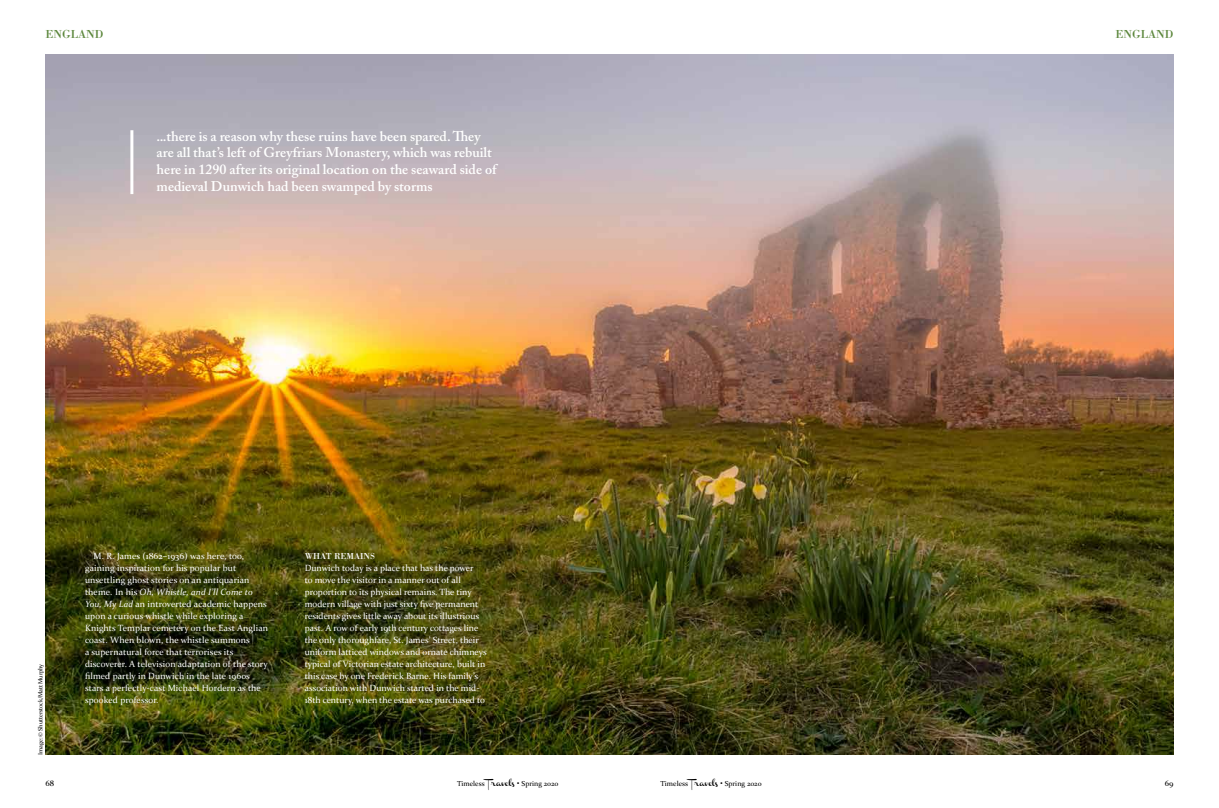
<style>
.page{position:relative;width:1219px;height:808px;background:#fff}
.page>*{position:absolute;margin:0;border:0;box-sizing:border-box;transform-origin:0 0}
.t1{font:600 14px/16.8px "Adobe Caslon Pro";color:#fff}
.t2{font:12px "Bodoni Std";color:#5c873c}
.t3{font:9px/12px "Constantia";color:#fff}
.t4{font:9px "Bodoni Std";color:#fff}
.t5{font:8px "Constantia";color:#000}
.t6{font:7.2px "Constantia";color:#000}
.t7{font:6px "Constantia";letter-spacing:-.02em;color:#000}
.s1{font-style:italic}
.s2{font-family:"Channel";font-size:6px}
.s3{font-size:8px}
</style>
<div class="page">
<img style="left:45px;top:54px;width:1129px;height:701px">
<hr style="left:130px;top:130px;width:3px;height:64px;background:#fff">
<h2 class="t2" style="left:45px;top:27px;width:59px">ENGLAND</h2>
<h2 class="t2" style="left:1116px;top:27px;width:59px">ENGLAND</h2>
<h1 class="t1" style="left:157px;top:127px;width:341px">...there is a reason why these ruins have been spared. They are all that’s left of Greyfriars Monastery, which was rebuilt here in 1290 after its original location on the seaward side of medieval Dunwich had been swamped by storms</h1>
<p class="t7" style="left:36px;top:755px;width:93px;rotate:-90deg">Image: <span class="s1">©</span> Shutterstock/Matt Murphy</p>
<p class="t3" style="left:85px;top:550px;width:184px;text-indent:9px">M. R. James (1862–1936) was here, too, gaining inspiration for his popular but unsettling ghost stories on an antiquarian theme. In his <span class="s1">Oh, Whistle, and I’ll Come to You, My Lad</span> an introverted academic happens upon a curious whistle while exploring a Knights Templar cemetery on the East Anglian coast. When blown, the whistle summons<br>a supernatural force that terrorises its discoverer. A television adaptation of the story filmed partly in Dunwich in the late 1960s stars a perfectly-cast Michael Hordern as the spooked professor.</p>
<p class="t4" style="left:305px;top:551px;width:72px">WHAT REMAINS</p>
<p class="t3" style="left:305px;top:562px;width:184px">Dunwich today is a place that has the power<br>to move the visitor in a manner out of all proportion to its physical remains. The tiny modern village with just sixty five permanent residents gives little away about its illustrious past. A row of early 19th century cottages line the only thoroughfare, St. James’ Street, their uniform latticed windows and ornate chimneys typical of Victorian estate architecture, built in this case by one Frederick Barne. His family’s association with Dunwich started in the mid-18th century, when the estate was purchased to</p>
<p class="t5" style="left:45px;top:778px;width:10px">68</p>
<p class="t6" style="left:457px;top:778px;width:103px">Timeless <span class="s2">Travels</span> <span class="s3">•</span> Spring 2020</p>
<p class="t6" style="left:660px;top:778px;width:103px">Timeless <span class="s2">Travels</span> <span class="s3">•</span> Spring 2020</p>
<p class="t5" style="left:1165px;top:778px;width:10px">69</p>
</div>
